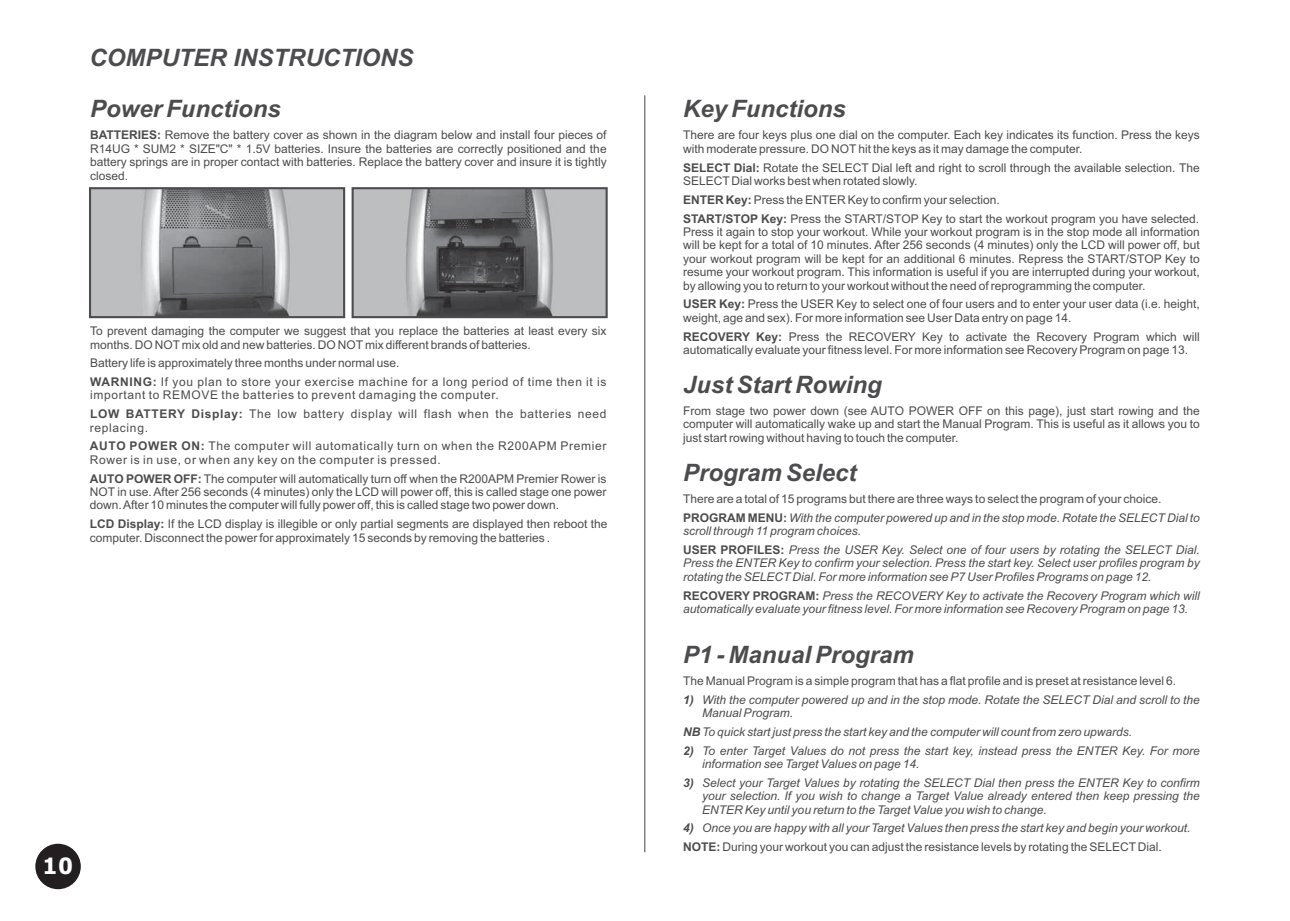
<style>
.page{position:relative;width:1290px;height:921px;background:#fff}
.page>*{position:absolute;margin:0;border:0;box-sizing:border-box;transform-origin:0 0}
.t1{font:italic 700 24px "Arial";color:#4c4c4e}
.t2{font:700 22.5px "Tahoma";color:#fff}
.t3{font:12px/13.4px "Arial";color:#4c4c4e}
.t4{font:italic 12px/13.4px "Arial";color:#4c4c4e}
.t5{font:12px/18.8px "Arial";letter-spacing:.055em;color:#4c4c4e}
.s1{font-weight:700}
.s2{font-style:italic}
.s3{font-weight:700;font-style:normal}
.s4{font-style:normal}
</style>
<div class="page">
<div style="left:35px;top:844px;width:46px;height:45px;background:#231f20;border-radius:50%"></div>
<hr style="left:644px;top:95px;width:1px;height:757px;background:#4c4c4e">
<img style="left:92px;top:190px;width:250px;height:125px">
<div style="left:89px;top:187px;width:256px;height:131px;border:2px solid #4c4c4e"></div>
<img style="left:355px;top:190px;width:250px;height:125px">
<div style="left:352px;top:187px;width:256px;height:131px;border:2px solid #4c4c4e"></div>
<p class="t1" style="left:89px;top:48px;width:325px">COMPUTER INSTRUCTIONS</p>
<p class="t1" style="left:90px;top:100px;width:192px">Power Functions</p>
<p class="t3" style="left:90px;top:130px;width:518px;text-align:justify"><span class="s1">BATTERIES:</span> Remove the battery cover as shown in the diagram below and install four pieces of R14UG * SUM2 * SIZE"C" * 1.5V batteries. Insure the batteries are correctly positioned and the battery springs are in proper contact with batteries. Replace the battery cover and insure it is tightly closed.</p>
<p class="t3" style="left:90px;top:325px;width:518px">To prevent damaging the computer we suggest that you replace the batteries at least every six months. DO NOT mix old and new batteries. DO NOT mix different brands of batteries.</p>
<p class="t5" style="left:90px;top:355px;width:518px">Battery life is approximately three months under normal use.<br><span class="s1">WARNING:</span> If you plan to store your exercise machine for a long period of time then it is</p>
<p class="t5" style="left:90px;top:387px;width:518px">important to REMOVE the batteries to prevent damaging the computer.<br><span class="s1">LOW BATTERY Display:</span> The low battery display will flash when the batteries need</p>
<p class="t5" style="left:90px;top:419px;width:518px">replacing.<br><span class="s1">AUTO POWER ON:</span> The computer will automatically turn on when the R200APM Premier</p>
<p class="t3" style="left:90px;top:451px;width:518px;line-height:18.8px">Rower is in use, or when any key on the computer is pressed.<br><span class="s1">AUTO POWER OFF:</span> The computer will automatically turn off when the R200APM Premier Rower is</p>
<p class="t3" style="left:90px;top:486px;width:518px">NOT in use. After 256 seconds (4 minutes) only the LCD will power off, this is called stage one power down. After 10 minutes the computer will fully power off, this is called stage two power down.</p>
<p class="t3" style="left:90px;top:518px;width:519px"><span class="s1">LCD Display:</span> If the LCD display is illegible or only partial segments are displayed then reboot the computer. Disconnect the power for approximately 15 seconds by removing the batteries .</p>
<p class="t2" style="left:43px;top:853px;width:31px">10</p>
<p class="t1" style="left:683px;top:100px;width:164px">Key Functions</p>
<p class="t3" style="left:683px;top:130px;width:518px">There are four keys plus one dial on the computer. Each key indicates its function. Press the keys with moderate pressure. DO NOT hit the keys as it may damage the computer.</p>
<p class="t3" style="left:683px;top:162px;width:518px"><span class="s1">SELECT Dial:</span> Rotate the SELECT Dial left and right to scroll through the available selection. The<br>SELECT Dial works best when rotated slowly.</p>
<p class="t3" style="left:683px;top:191px;width:518px;line-height:18.8px"><span class="s1">ENTER Key:</span> Press the ENTER Key to confirm your selection.<br><span class="s1">START/STOP Key:</span> Press the START/STOP Key to start the workout program you have selected.</p>
<p class="t3" style="left:683px;top:226px;width:518px;text-align:justify">Press it again to stop your workout. While your workout program is in the stop mode all information will be kept for a total of 10 minutes. After 256 seconds (4 minutes) only the LCD will power off, but your workout program will be kept for an additional 6 minutes. Repress the START/STOP Key to resume your workout program. This information is useful if you are interrupted during your workout, by allowing you to return to your workout without the need of reprogramming the computer.</p>
<p class="t3" style="left:790px;top:299px;width:411px;text-indent:-107px"><span class="s1">USER Key:</span> Press the USER Key to select one of four users and to enter your user data (i.e. height, .</p>
<p class="t3" style="left:683px;top:331px;width:518px"><span class="s1">RECOVERY Key:</span> Press the RECOVERY Key to activate the Recovery Program which will automatically evaluate your fitness level. For more information see Recovery Program on page 13.</p>
<p class="t1" style="left:683px;top:376px;width:200px">Just Start Rowing</p>
<p class="t3" style="left:683px;top:405px;width:518px;text-align:justify">From stage two power down (see AUTO POWER OFF on this page), just start rowing and the computer will automatically wake up and start the Manual Program. This is useful as it allows you to just start rowing without having to touch the computer.</p>
<p class="t1" style="left:683px;top:464px;width:175px">Program Select</p>
<p class="t3" style="left:683px;top:491px;width:518px;line-height:18.8px">There are a total of 15 programs but there are three ways to select the program of your choice.<br><span class="s1">PROGRAM MENU:</span> <span class="s2">With the computer powered up and in the stop mode. Rotate the SELECT Dial to</span></p>
<p class="t4" style="left:683px;top:523px;width:518px;line-height:18.8px">scroll through 11 program choices.<br><span class="s3">USER PROFILES:</span> Press the USER Key. Select one of four users by rotating the SELECT Dial.</p>
<p class="t4" style="left:683px;top:590px;width:518px"><span class="s3">RECOVERY PROGRAM:</span> Press the RECOVERY Key to activate the Recovery Program which will automatically evaluate your fitness level. For more information see Recovery Program on page 13.</p>
<p class="t3" style="left:683px;top:312px;width:390px">weight, age and sex) For more information see User Data entry on page 14.</p>
<p class="t4" style="left:683px;top:558px;width:518px">Press the ENTER Key to confirm your selection. Press the start key. Select user profiles program by rotating the SELECT Dial. For more information see P7 User Profiles Programs on page 12.</p>
<p class="t1" style="left:683px;top:645px;width:232px">P1 - Manual Program</p>
<p class="t3" style="left:683px;top:675px;width:494px">The Manual Program is a simple program that has a flat profile and is preset at resistance level 6.</p>
<p class="t4" style="left:702px;top:694px;width:499px;text-indent:-19px"><span class="s1">1)</span> With the computer powered up and in the stop mode. Rotate the SELECT Dial and scroll to the<br>Manual Program.</p>
<p class="t4" style="left:683px;top:726px;width:450px"><span class="s1">NB</span> To quick start just press the start key and the computer will count from zero upwards.</p>
<p class="t4" style="left:702px;top:745px;width:499px;text-indent:-19px"><span class="s1">2)</span> To enter Target Values do not press the start key, instead press the ENTER Key. For more information see Target Values on page 14.</p>
<p class="t4" style="left:702px;top:777px;width:499px;text-align:justify;text-indent:-19px"><span class="s1">3)</span> Select your Target Values by rotating the SELECT Dial then press the ENTER Key to confirm your selection. If you wish to change a Target Value already entered then keep pressing the ENTER Key until you return to the Target Value you wish to change.</p>
<p class="t4" style="left:683px;top:820px;width:509px;line-height:18.8px"><span class="s1">4)</span> Once you are happy with all your Target Values then press the start key and begin your workout.<br><span class="s3">NOTE:</span> <span class="s4">During your workout you can adjust the resistance levels by rotating the SELECT Dial.</span></p>
</div>
